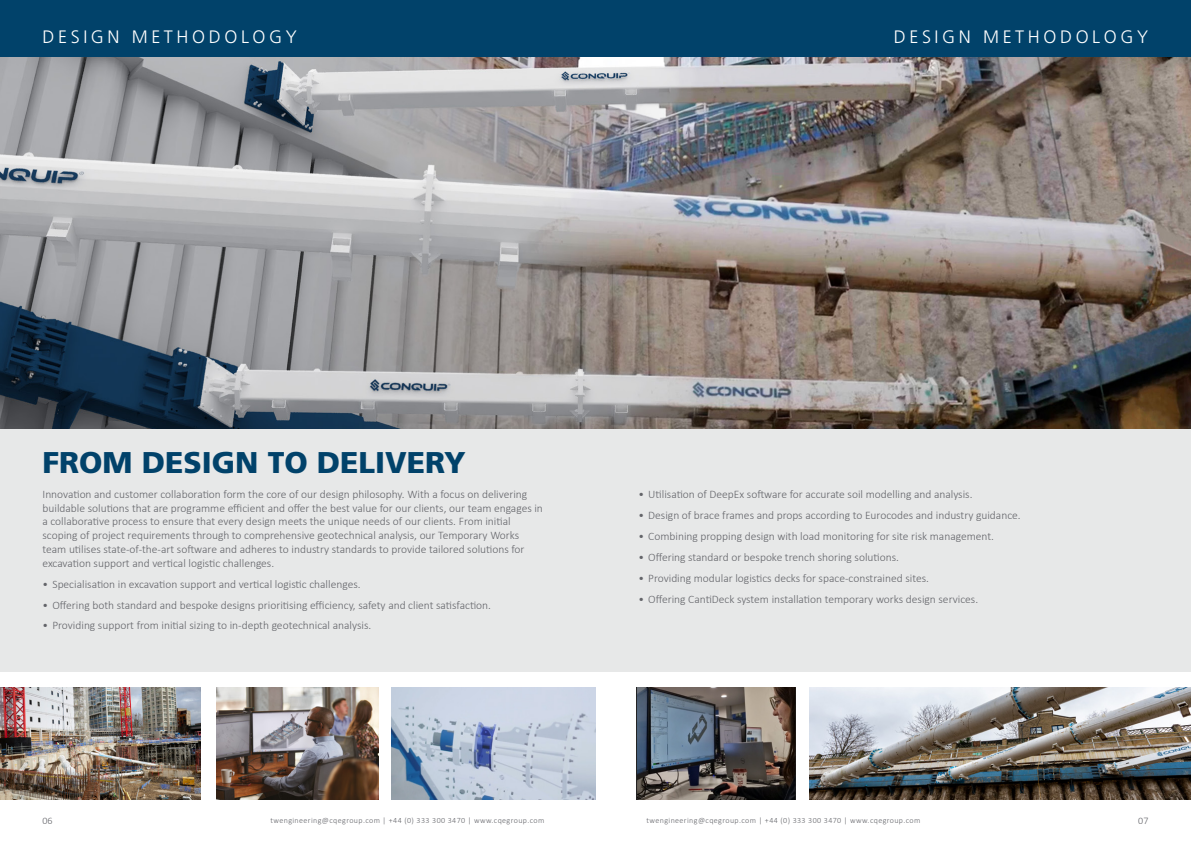
<style>
.page{position:relative;width:1191px;height:842px;background:#fff}
.page>*{position:absolute;margin:0;border:0;box-sizing:border-box;transform-origin:0 0}
.t1{font:900 30px "Frutiger LT Std";color:#01426a}
.t2{font:300 18px "Frutiger LT Std";letter-spacing:.2em;color:#fff}
.t3{font:300 11.5px/13.8px "Calibri";color:#636469}
.t4{font:300 10px "Calibri";color:#636469}
.t5{font:300 8px "Calibri";letter-spacing:.05em;color:#636469}
</style>
<div class="page">
<img style="left:0;top:57px;width:1191px;height:372px">
<div style="left:0;top:429px;width:596px;height:243px;background:#e7e8e8"></div>
<div style="left:596px;top:429px;width:595px;height:243px;background:#e7e8e8"></div>
<div style="left:0;top:0;width:1191px;height:57px;background:#01426a"></div>
<img style="left:809px;top:688px;width:382px;height:112px">
<img style="left:636px;top:688px;width:160px;height:112px">
<img style="left:391px;top:688px;width:205px;height:112px">
<img style="left:216px;top:688px;width:162px;height:112px">
<img style="left:0;top:688px;width:200px;height:111px">
<h2 class="t2" style="left:43px;top:26px;width:256px">DESIGN METHODOLOGY</h2>
<h2 class="t2" style="left:893px;top:26px;width:256px">DESIGN METHODOLOGY</h2>
<h1 class="t1" style="left:43px;top:444px;width:425px">FROM DESIGN TO DELIVERY</h1>
<p class="t3" style="left:43px;top:487px;width:502px">Innovation and customer collaboration form the core of our design philosophy. With a focus on delivering buildable solutions that are programme efficient and offer the best value for our clients, our team engages in a collaborative process to ensure that every design meets the unique needs of our clients. From initial scoping of project requirements through to comprehensive geotechnical analysis, our Temporary Works team utilises state-of-the-art software and adheres to industry standards to provide tailored solutions for excavation support and vertical logistic challenges.</p>
<p class="t3" style="left:43px;top:577px;width:320px">• Specialisation in excavation support and vertical logistic challenges.</p>
<p class="t3" style="left:43px;top:598px;width:450px">• Offering both standard and bespoke designs prioritising efficiency, safety and client satisfaction.</p>
<p class="t3" style="left:43px;top:619px;width:330px">• Providing support from initial sizing to in-depth geotechnical analysis.</p>
<p class="t3" style="left:638px;top:487px;width:336px">• Utilisation of DeepEx software for accurate soil modelling and analysis.</p>
<p class="t3" style="left:638px;top:508px;width:384px">• Design of brace frames and props according to Eurocodes and industry guidance.</p>
<p class="t3" style="left:638px;top:529px;width:357px">• Combining propping design with load monitoring for site risk management.</p>
<p class="t3" style="left:638px;top:550px;width:262px">• Offering standard or bespoke trench shoring solutions.</p>
<p class="t3" style="left:638px;top:571px;width:292px">• Providing modular logistics decks for space-constrained sites.</p>
<p class="t3" style="left:638px;top:592px;width:341px">• Offering CantiDeck system installation temporary works design services.</p>
<p class="t4" style="left:43px;top:814px;width:12px">06</p>
<p class="t5" style="left:270px;top:816px;width:275px">twengineering@cqegroup.com | +44 (0) 333 300 3470 | www.cqegroup.com</p>
<p class="t5" style="left:646px;top:816px;width:275px">twengineering@cqegroup.com | +44 (0) 333 300 3470 | www.cqegroup.com</p>
<p class="t4" style="left:1138px;top:814px;width:12px">07</p>
</div>
